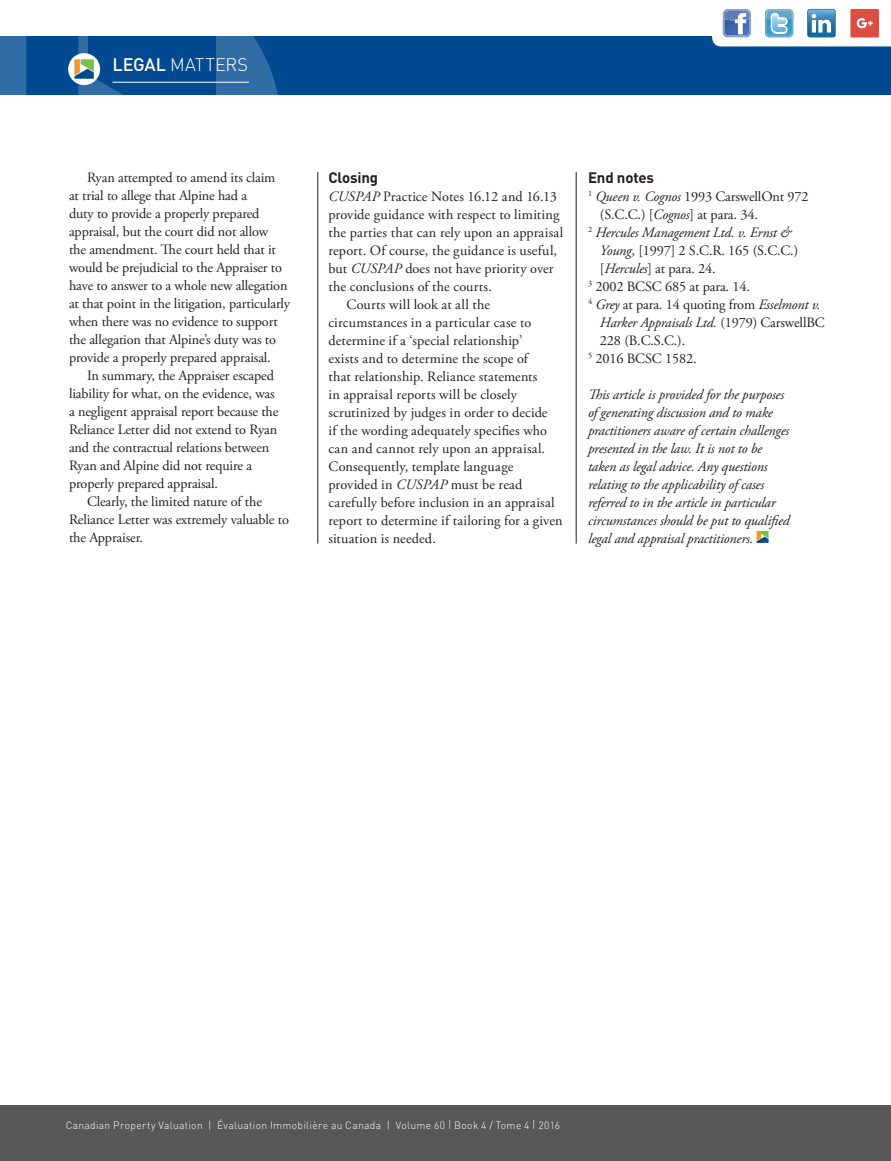
<style>
.page{position:relative;width:891px;height:1161px;background:#fff}
.page>*{position:absolute;margin:0;border:0;box-sizing:border-box;transform-origin:0 0}
.TOC_-_Departments{font:300 18px "DIN";color:#fff}
.Sub-Head{font:700 15px "DIN";letter-spacing:-.01em;color:#231f20}
.BT{font:14.25px/18px "Adobe Garamond Pro";letter-spacing:-.01em;color:#231f20}
.BT-2{font:14.25px/18px "Adobe Garamond Pro";letter-spacing:.01em;color:#231f20}
.BT-3{font:italic 14.25px/18px "Adobe Garamond Pro";letter-spacing:-.01em;color:#231f20}
.BT_1{font:14.25px/18px "Adobe Garamond Pro";letter-spacing:.01em;color:#231f20}
.t1{font:300 10.5px "DIN";letter-spacing:.03em;color:#fff}
.s1{font-weight:500}
.s2{font-style:italic}
.s3{font-style:normal}
</style>
<div class="page">
<div style="left:0;top:37px;width:891px;height:58px;background:#014990"></div>
<svg style="left:0;top:36px;width:281px;height:59px"></svg>
<svg style="left:68px;top:53px;width:32px;height:32px"></svg>
<hr style="left:112px;top:82px;width:137px;height:1px;background:#fff">
<hr style="left:318px;top:172px;width:1px;height:372px;background:#231f20">
<hr style="left:576px;top:172px;width:1px;height:372px;background:#231f20">
<svg style="left:757px;top:531px;width:12px;height:12px"></svg>
<div style="left:0;top:1106px;width:891px;height:55px;background:#57585a"></div>
<svg style="left:712px;top:8px;width:179px;height:38px"></svg>
<p class="TOC_-_Departments" style="left:112px;top:54px;width:137px"><span class="s1">LEGAL</span> MATTERS</p>
<p class="BT" style="left:69px;top:169px;width:223px;text-indent:18px">Ryan attempted to amend its claim<br>at trial to allege that Alpine had a<br>duty to provide a properly prepared appraisal, but the court did not allow<br>the amendment. The court held that it would be prejudicial to the Appraiser to have to answer to a whole new allegation at that point in the litigation, particularly when there was no evidence to support the allegation that Alpine’s duty was to provide a properly prepared appraisal.</p>
<p class="BT" style="left:69px;top:367px;width:211px;text-indent:18px">In summary, the Appraiser escaped liability for what, on the evidence, was a negligent appraisal report because the Reliance Letter did not extend to Ryan and the contractual relations between Ryan and Alpine did not require a properly prepared appraisal.</p>
<p class="BT" style="left:69px;top:493px;width:221px;text-indent:18px">Clearly, the limited nature of the<br>Reliance Letter was extremely valuable to the Appraiser.</p>
<p class="Sub-Head" style="left:328px;top:168px;width:51px">Closing</p>
<p class="BT_1" style="left:328px;top:188px;width:236px"><span class="s2">CUSPAP</span> Practice Notes 16.12 and 16.13 provide guidance with respect to limiting the parties that can rely upon an appraisal report. Of course, the guidance is useful, but <span class="s2">CUSPAP</span> does not have priority over the conclusions of the courts.</p>
<p class="BT-2" style="left:328px;top:296px;width:236px;text-indent:18px">Courts will look at all the circumstances in a particular case to determine if a ‘special relationship’<br>exists and to determine the scope of<br>that relationship. Reliance statements<br>in appraisal reports will be closely scrutinized by judges in order to decide<br>if the wording adequately specifies who can and cannot rely upon an appraisal.<br>Consequently, template language provided in <span class="s2">CUSPAP</span> must be read carefully before inclusion in an appraisal report to determine if tailoring for a given situation is needed.</p>
<p class="Sub-Head" style="left:588px;top:168px;width:68px">End notes</p>
<p class="BT" style="left:600px;top:188px;width:210px;text-indent:-12px"><sup>1</sup> <span class="s2">Queen v. Cognos</span> 1993 CarswellOnt 972 (S.C.C.) [<span class="s2">Cognos</span>] at para. 34.</p>
<p class="BT-3" style="left:600px;top:224px;width:200px;text-indent:-12px"><sup>2</sup> Hercules Management Ltd. v. Ernst &amp;<br>Young<span class="s3">, [1997] 2 S.C.R. 165 (S.C.C.) [</span>Hercules<span class="s3">] at para. 24.</span></p>
<p class="BT" style="left:588px;top:278px;width:164px"><sup>3</sup> 2002 BCSC 685 at para. 14.</p>
<p class="BT" style="left:600px;top:296px;width:226px;text-indent:-12px"><sup>4</sup> <span class="s2">Grey</span> at para. 14 quoting from <span class="s2">Esselmont v.<br>Harker Appraisals Ltd.</span> (1979) CarswellBC<br>228 (B.C.S.C.).</p>
<p class="BT" style="left:588px;top:350px;width:110px"><sup>5</sup> 2016 BCSC 1582.</p>
<p class="BT-3" style="left:588px;top:386px;width:203px">This article is provided for the purposes of generating discussion and to make practitioners aware of certain challenges presented in the law. It is not to be taken as legal advice. Any questions relating to the applicability of cases referred to in the article in particular circumstances should be put to qualified legal and appraisal practitioners.</p>
<p class="t1" style="left:66px;top:1119px;width:496px">Canadian Property Valuation | Évaluation Immobilière au Canada | Volume 60 | Book 4 / Tome 4 | 2016</p>
</div>
